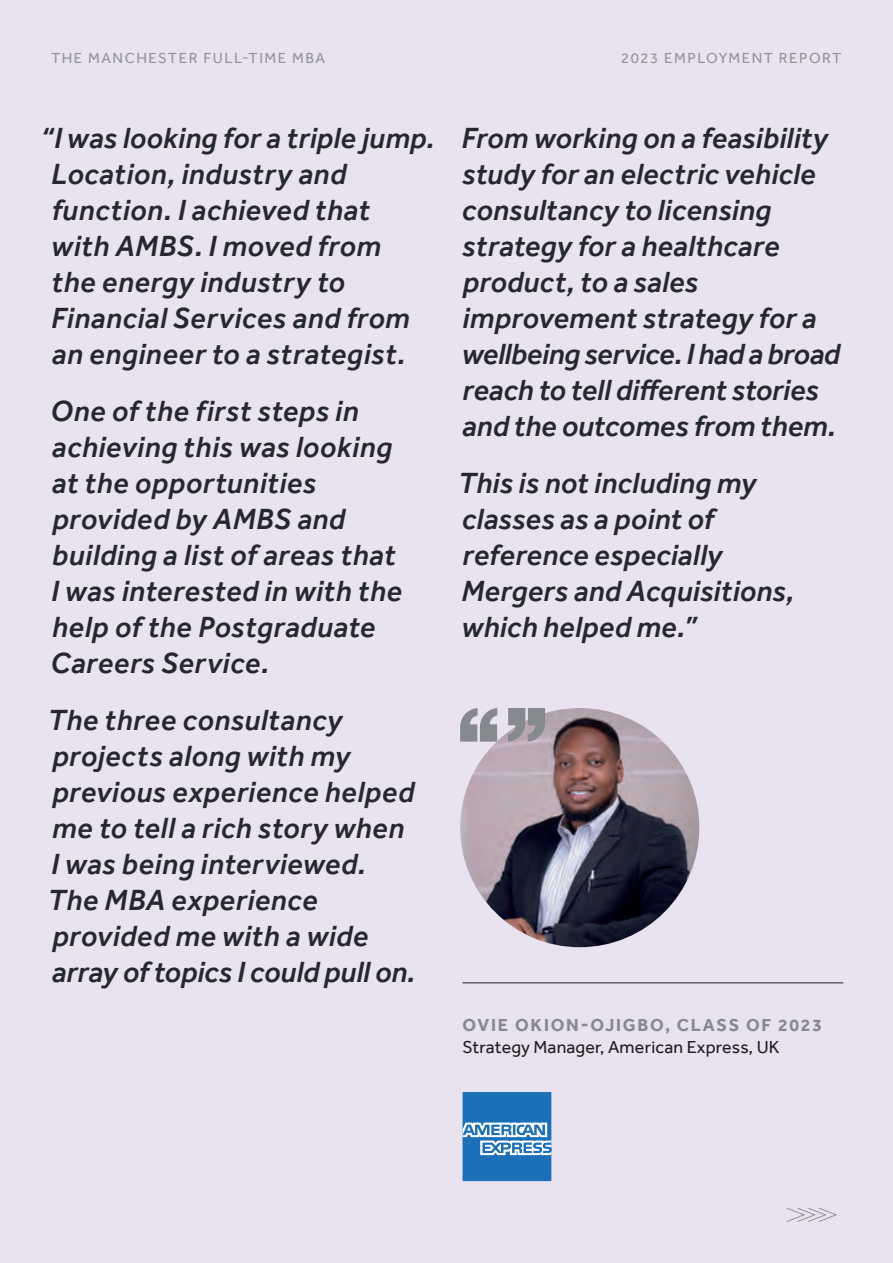
<style>
.page{position:relative;width:893px;height:1263px;background:#e9e2ef}
.page>*{position:absolute;margin:0;border:0;box-sizing:border-box;transform-origin:0 0}
.t1{font:italic 500 30px/36px "Effra";letter-spacing:.015em;color:#25282d}
.t2{font:17.85px "Effra";letter-spacing:.01em;color:#231f20}
.t3{font:700 17.85px "Effra";letter-spacing:.1em;color:#868a8e}
.t4{font:15px "Effra";letter-spacing:.1em;color:#929595}
</style>
<div class="page">
<img style="left:460px;top:708px;width:239px;height:239px;border-radius:120px">
<svg style="left:460px;top:708px;width:37px;height:34px"></svg>
<svg style="left:508px;top:708px;width:37px;height:34px"></svg>
<svg style="left:463px;top:1092px;width:89px;height:89px;background:#4187c4"></svg>
<hr style="left:462px;top:982px;width:381px;height:1px;background:#231f20">
<svg style="left:786px;top:1207px;width:51px;height:15px"></svg>
<p class="t4" style="left:51px;top:49px;width:276px">THE MANCHESTER FULL-TIME MBA</p>
<p class="t4" style="left:621px;top:49px;width:222px">2023 EMPLOYMENT REPORT</p>
<p class="t1" style="left:51px;top:119px;width:385px;text-indent:-11px">“I was looking for a triple jump.<br>Location, industry and function. I achieved that<br>with AMBS. I moved from<br>the energy industry to<br>Financial Services and from an engineer to a strategist.</p>
<p class="t1" style="left:51px;top:392px;width:353px">One of the first steps in achieving this was looking at the opportunities provided by AMBS and building a list of areas that<br>I was interested in with the help of the Postgraduate<br>Careers Service.</p>
<p class="t1" style="left:48px;top:702px;width:369px">The three consultancy projects along with my previous experience helped me to tell a rich story when<br>I was being interviewed.<br>The MBA experience provided me with a wide array of topics I could pull on.</p>
<p class="t1" style="left:461px;top:119px;width:380px">From working on a feasibility study for an electric vehicle consultancy to licensing strategy for a healthcare product, to a sales improvement strategy for a wellbeing service. I had a broad reach to tell different stories and the outcomes from them.</p>
<p class="t1" style="left:458px;top:465px;width:337px">This is not including my classes as a point of reference especially<br>Mergers and Acquisitions, which helped me.”</p>
<p class="t3" style="left:463px;top:1014px;width:361px">OVIE OKION-OJIGBO, CLASS OF 2023</p>
<p class="t2" style="left:463px;top:1036px;width:319px">Strategy Manager, American Express, UK</p>
</div>
